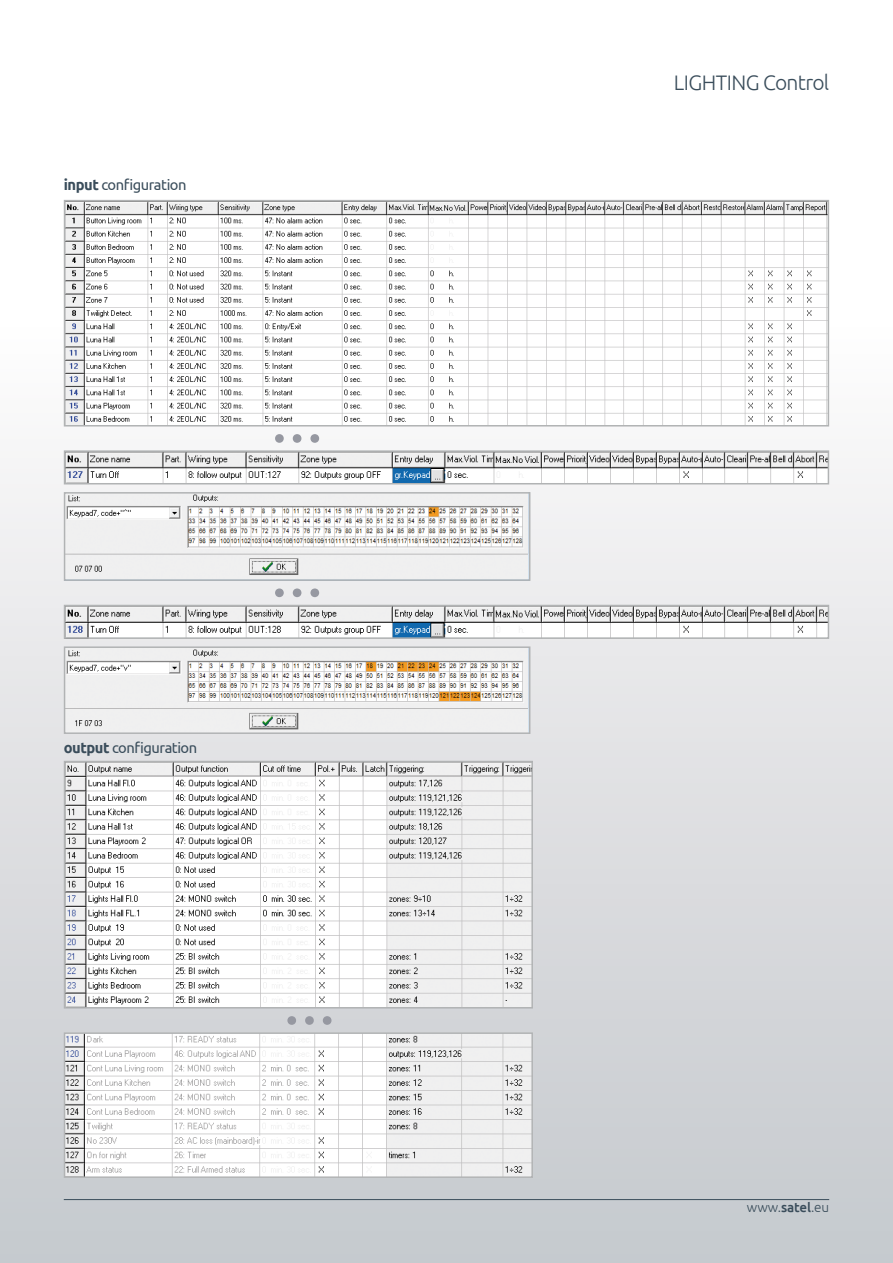
<style>
.page{position:relative;width:893px;height:1263px;background:#fff}
.page>*{position:absolute;margin:0;border:0;box-sizing:border-box;transform-origin:0 0}
.TYTUŁ_-_NEXT_PAGES{font:300 21px "Ubuntu";letter-spacing:-.03em;color:#3a4d5b}
.SCREEN_-_TYTUŁ{font:15px "Ubuntu";letter-spacing:-.03em;color:#3a4d5b}
.t1{font:300 13.5px "Ubuntu";color:#3a4d5b}
.s1{font-weight:700}
.s2{font-weight:500}
</style>
<div class="page">
<div style="left:0;top:323px;width:893px;height:940px;background:linear-gradient(to bottom,#fdfcfc,#c4c7cc)"></div>
<hr style="left:64px;top:1199px;width:765px;height:1px;background:#3a4d5b">
<img style="left:67px;top:1035px;width:463px;height:140px">
<div style="left:64px;top:1032px;width:469px;height:146px;border:2px solid #b1b3b4"></div>
<img style="left:67px;top:764px;width:463px;height:241px">
<div style="left:64px;top:761px;width:469px;height:247px;border:2px solid #b1b3b4"></div>
<svg style="left:287px;top:1016px;width:44px;height:9px"></svg>
<img style="left:67px;top:495px;width:460px;height:83px">
<div style="left:64px;top:492px;width:466px;height:89px;border:2px solid #b1b3b4"></div>
<img style="left:67px;top:649px;width:460px;height:82px">
<div style="left:64px;top:646px;width:466px;height:88px;border:2px solid #b1b3b4"></div>
<img style="left:67px;top:453px;width:759px;height:28px">
<div style="left:64px;top:450px;width:765px;height:34px;border:2px solid #b1b3b4"></div>
<img style="left:67px;top:608px;width:759px;height:28px">
<div style="left:64px;top:605px;width:765px;height:34px;border:2px solid #b1b3b4"></div>
<img style="left:67px;top:203px;width:759px;height:220px">
<div style="left:64px;top:200px;width:765px;height:226px;border:2px solid #b1b3b4"></div>
<svg style="left:275px;top:588px;width:44px;height:9px"></svg>
<svg style="left:275px;top:434px;width:44px;height:9px"></svg>
<p class="SCREEN_-_TYTUŁ" style="left:64px;top:175px;width:124px"><span class="s1">input</span> configuration</p>
<p class="SCREEN_-_TYTUŁ" style="left:64px;top:739px;width:135px"><span class="s1">output</span> configuration</p>
<p class="TYTUŁ_-_NEXT_PAGES" style="left:674px;top:70px;width:157px">LIGHTING Control</p>
<p class="t1" style="left:747px;top:1199px;width:84px">www.<span class="s2">satel</span>.eu</p>
</div>
